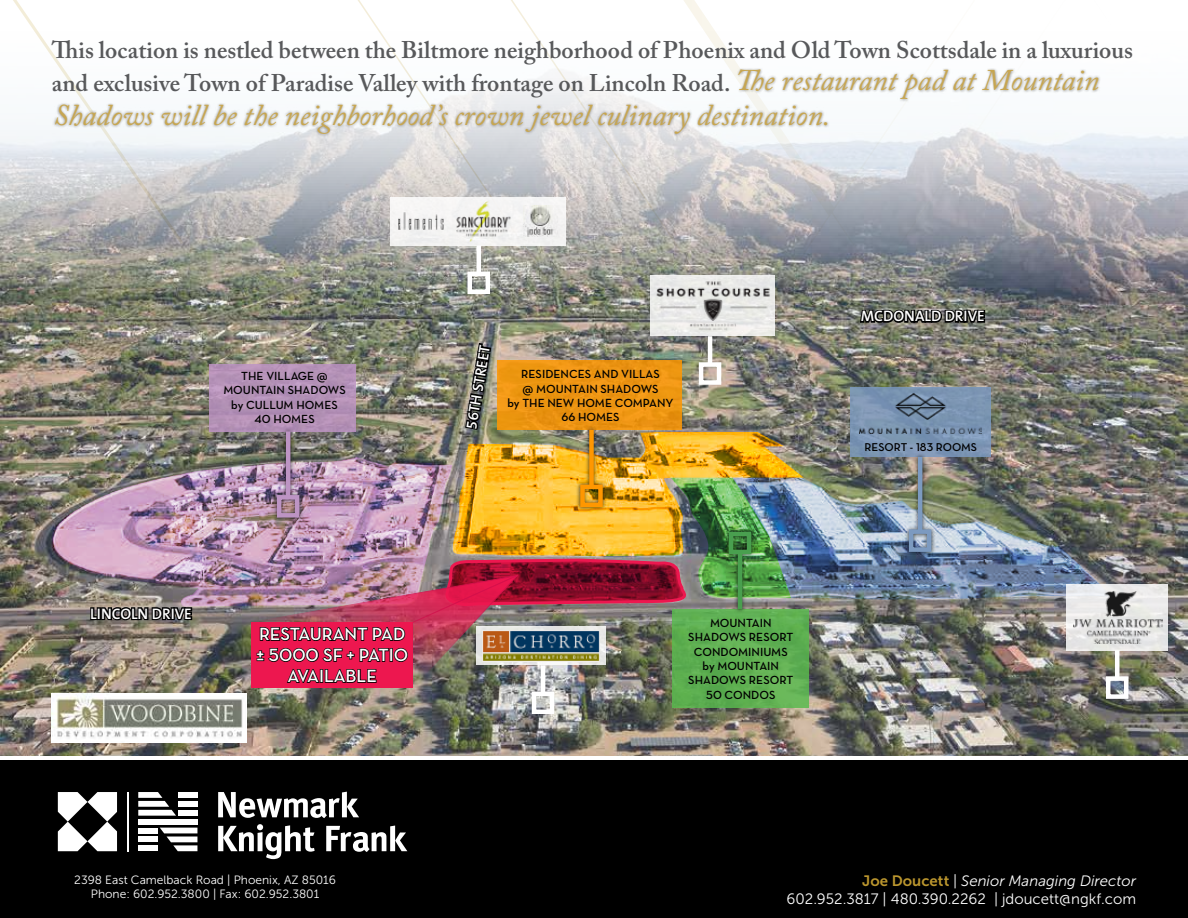
<style>
.page{position:relative;width:1188px;height:918px;background:#fff}
.page>*{position:absolute;margin:0;border:0;box-sizing:border-box;transform-origin:0 0}
.t1{font:italic 30px "Adobe Caslon Pro";color:#c7a651}
.t2{font:600 24px/33px "Adobe Caslon Pro";color:#58595b}
.t3{font:18px/21px "Neutra Text Demi Alt";color:#fff;text-align:center}
.t4{font:600 15.3px "The Sans B6";color:#fff}
.t5{font:15px/18px "Museo Sans 300";color:#fff;text-align:right}
.t6{font:12px/14.4px "Neutra Text Demi Alt";color:#000;text-align:center}
.t7{font:12px/14.4px "Museo Sans 300";color:#fff;text-align:center}
.t8{font:11.55px "Neutra Text Demi Alt";color:#000}
.s1{font-weight:400;font-style:italic;font-size:30px;color:#c7a651}
.s2{font-family:"Raleway";font-weight:600}
.s3{font-family:"Museo Sans 700";color:#bb962e}
.s4{font-style:italic}
</style>
<div class="page">
<img style="left:0;top:14px;width:1188px;height:742px">
<img style="left:51px;top:694px;width:195px;height:49px">
<img style="left:51px;top:457px;width:400px;height:151px">
<img style="left:451px;top:432px;width:353px;height:46px">
<img style="left:791px;top:478px;width:320px;height:122px">
<div style="left:650px;top:276px;width:125px;height:60px;background:#eaebe9"></div>
<img style="left:656px;top:281px;width:115px;height:52px">
<hr style="left:708px;top:336px;width:4px;height:29px;background:#fff">
<div style="left:699px;top:362px;width:22px;height:23px;border:4px solid #fff"></div>
<div style="left:850px;top:387px;width:141px;height:70px;background:linear-gradient(to right,#7b95b3,#7b95b4)"></div>
<img style="left:860px;top:394px;width:122px;height:40px">
<div style="left:904px;top:452px;width:32px;height:104px;background:#000;opacity:.75"></div>
<hr style="left:918px;top:457px;width:4px;height:75px;background:#7c9ac0">
<div style="left:909px;top:529px;width:22px;height:23px;border:4px solid #7c9ac0"></div>
<div style="left:498px;top:360px;width:184px;height:70px;background:#ed9511"></div>
<div style="left:576px;top:425px;width:31px;height:87px;background:#000;opacity:.75"></div>
<div style="left:589px;top:430px;width:5px;height:57px;background:#ff9700"></div>
<div style="left:672px;top:609px;width:137px;height:98px;background:linear-gradient(to bottom,#5bad50,#5faf53)"></div>
<div style="left:210px;top:365px;width:146px;height:67px;background:#b390b6"></div>
<div style="left:272px;top:427px;width:32px;height:95px;background:#000;opacity:.75"></div>
<hr style="left:286px;top:431px;width:4px;height:66px;background:#bd94c4">
<hr style="left:541px;top:665px;width:4px;height:29px;background:#fff">
<div style="left:532px;top:692px;width:22px;height:22px;border:4px solid #fff"></div>
<div style="left:390px;top:197px;width:176px;height:48px;background:#f5f4f4"></div>
<img style="left:456px;top:201px;width:55px;height:41px">
<img style="left:524px;top:206px;width:34px;height:31px">
<img style="left:398px;top:212px;width:46px;height:18px">
<hr style="left:477px;top:245px;width:4px;height:29px;background:#fff">
<div style="left:468px;top:272px;width:22px;height:22px;border:4px solid #fff"></div>
<img style="left:251px;top:478px;width:540px;height:210px">
<svg style="left:1066px;top:584px;width:102px;height:66px;fill:#e8e9e8"></svg>
<img style="left:1073px;top:590px;width:89px;height:54px">
<hr style="left:1115px;top:650px;width:4px;height:29px;background:#fff">
<div style="left:1106px;top:676px;width:22px;height:23px;border:4px solid #fff"></div>
<img style="left:464px;top:341px;width:29px;height:115px">
<svg style="left:89px;top:599px;width:104px;height:38px"></svg>
<svg style="left:858px;top:268px;width:128px;height:73px"></svg>
<div style="left:0;top:760px;width:1188px;height:158px;background:#000"></div>
<svg style="left:58px;top:792px;width:59px;height:59px"></svg>
<div style="left:138px;top:819px;width:59px;height:6px;background:#fff"></div>
<div style="left:138px;top:828px;width:20px;height:5px;background:#fff"></div>
<div style="left:138px;top:837px;width:20px;height:5px;background:#fff"></div>
<div style="left:138px;top:845px;width:20px;height:6px;background:#fff"></div>
<svg style="left:160px;top:828px;width:37px;height:23px"></svg>
<div style="left:178px;top:810px;width:19px;height:6px;background:#fff"></div>
<div style="left:178px;top:801px;width:19px;height:6px;background:#fff"></div>
<div style="left:178px;top:792px;width:19px;height:6px;background:#fff"></div>
<svg style="left:138px;top:792px;width:38px;height:24px"></svg>
<hr style="left:127px;top:792px;width:1px;height:59px;background:#fff">
<svg style="left:218px;top:792px;width:141px;height:26px"></svg>
<svg style="left:326px;top:826px;width:81px;height:26px"></svg>
<svg style="left:218px;top:824px;width:97px;height:35px"></svg>
<div style="left:52px;top:67px;width:1049px;height:70px;background:#000;opacity:.41"></div>
<p class="t2" style="left:52px;top:33px;width:1083px">This location is nestled between the Biltmore neighborhood of Phoenix and Old Town Scottsdale in a luxurious and exclusive Town of Paradise Valley with frontage on Lincoln Road. <span class="s1">The restaurant pad at Mountain</span></p>
<p class="t1" style="left:53px;top:97px;width:779px">Shadows will be the neighborhood’s crown jewel culinary destination.</p>
<p class="t6" style="left:223px;top:368px;width:124px">THE VILLAGE @<br>MOUNTAIN SHADOWS by CULLUM HOMES<br>40 HOMES</p>
<p class="t4" style="left:463px;top:428px;width:87px;rotate:-81deg">56TH STREET</p>
<p class="t6" style="left:507px;top:367px;width:168px">RESIDENCES AND VILLAS<br>@ MOUNTAIN SHADOWS<br>by THE NEW HOME COMPANY<br>66 HOMES</p>
<p class="t4" style="left:90px;top:605px;width:103px">LINCOLN DRIVE</p>
<p class="t3" style="left:256px;top:623px;width:153px">RESTAURANT PAD <span class="s2">±</span> 5000 SF + PATIO<br>AVAILABLE</p>
<p class="t6" style="left:688px;top:615px;width:107px">MOUNTAIN<br>SHADOWS RESORT<br>CONDOMINIUMS by MOUNTAIN<br>SHADOWS RESORT<br>50 CONDOS</p>
<p class="t4" style="left:861px;top:308px;width:126px">MCDONALD DRIVE</p>
<p class="t8" style="left:865px;top:440px;width:114px">RESORT - 183 ROOMS</p>
<p class="t7" style="left:74px;top:873px;width:263px">2398 East Camelback Road | Phoenix, AZ 85016<br>Phone: 602.952.3800 | Fax: 602.952.3801</p>
<p class="t5" style="left:787px;top:872px;width:351px"><span class="s3">Joe Doucett</span> | <span class="s4">Senior Managing Director<br></span>602.952.3817 | 480.390.2262 | jdoucett@ngkf.com</p>
</div>
